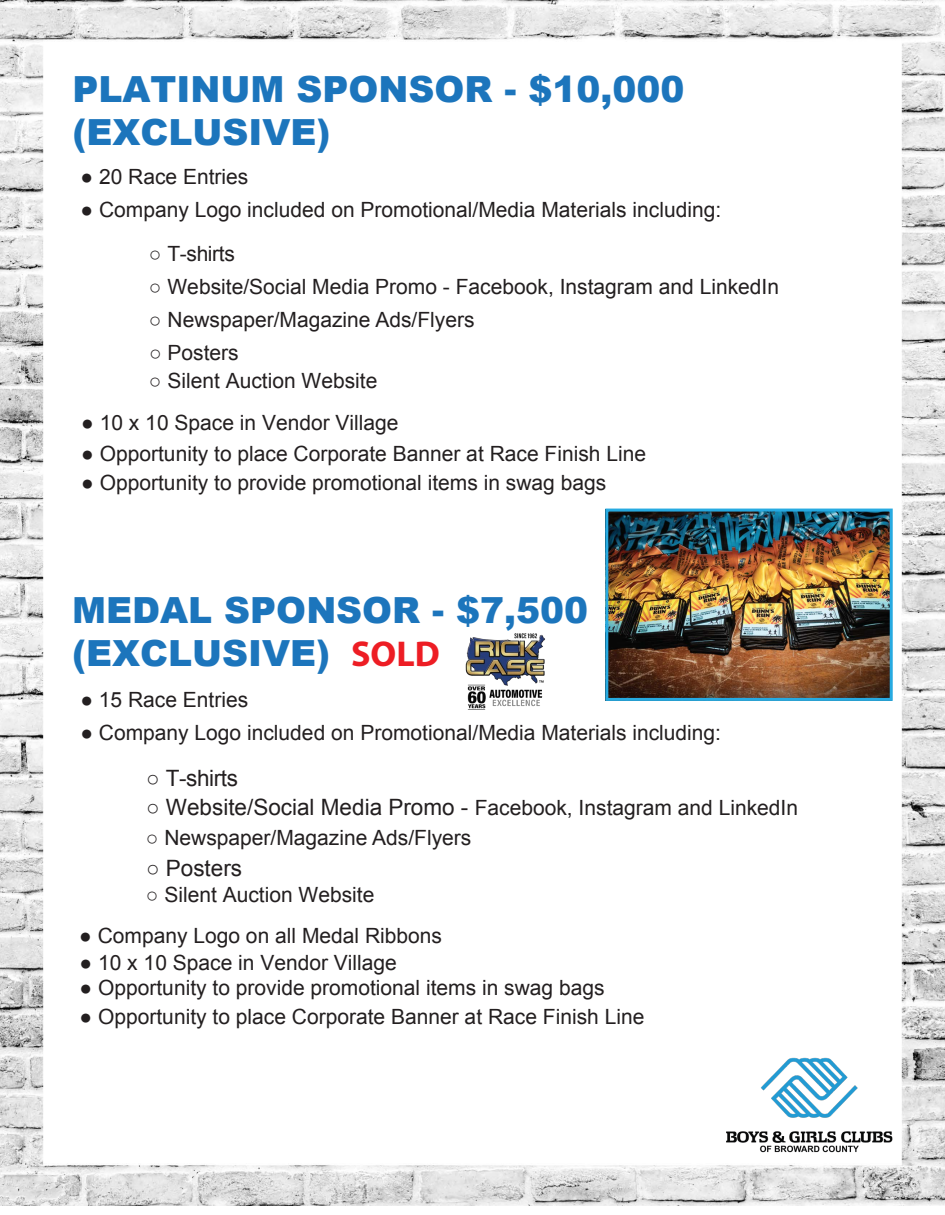
<style>
.page{position:relative;width:945px;height:1215px;background:#fff}
.page>*{position:absolute;margin:0;border:0;box-sizing:border-box;transform-origin:0 0}
.t1{font:900 36px/43.2px "Arial";color:#1c75bc}
.t2{font:700 36px "Myriad Pro";color:#ed1d24}
.t3{font:22.5px "Arial";color:#231f20}
.t4{font:21px "Arial";color:#231f20}
.s1{font-size:22.5px}
</style>
<div class="page">
<img style="left:0;top:0;width:945px;height:1206px">
<img style="left:609px;top:513px;width:280px;height:184px">
<div style="left:605px;top:509px;width:288px;height:192px;border:3px solid #27aae1"></div>
<img style="left:717px;top:1053px;width:183px;height:105px">
<img style="left:462px;top:629px;width:87px;height:84px">
<h1 class="t1" style="left:72px;top:66px;width:613px">PLATINUM SPONSOR - $10,000 (EXCLUSIVE)</h1>
<p class="t4" style="left:81px;top:163px;width:169px">● 20 Race Entries</p>
<p class="t4" style="left:81px;top:196px;width:642px">● Company Logo included on Promotional/Media Materials including:</p>
<p class="t4" style="left:149px;top:240px;width:87px">○ T-shirts</p>
<p class="t4" style="left:149px;top:273px;width:632px">○ Website/Social Media Promo - Facebook, Instagram and LinkedIn</p>
<p class="t4" style="left:149px;top:306px;width:327px">○ Newspaper/Magazine Ads/Flyers</p>
<p class="t4" style="left:149px;top:339px;width:91px">○ Posters</p>
<p class="t4" style="left:149px;top:367px;width:230px">○ Silent Auction Website</p>
<p class="t4" style="left:81px;top:409px;width:319px">● 10 x 10 Space in Vendor Village</p>
<p class="t4" style="left:81px;top:469px;width:527px">● Opportunity to provide promotional items in swag bags</p>
<p class="t4" style="left:81px;top:440px;width:566px">● Opportunity to place Corporate Banner at Race Finish Line</p>
<h1 class="t1" style="left:72px;top:588px;width:518px">MEDAL SPONSOR - $7,500 (EXCLUSIVE)</h1>
<h1 class="t2" style="left:351px;top:631px;width:90px">SOLD</h1>
<p class="t4" style="left:80px;top:686px;width:169px">● 15 Race Entries</p>
<p class="t4" style="left:80px;top:719px;width:642px">● Company Logo included on Promotional/Media Materials including:</p>
<p class="t3" style="left:146px;top:764px;width:94px">○ T-shirts</p>
<p class="t4" style="left:146px;top:794px;width:654px"><span class="s1">○ Website/Social Media Promo -</span> Facebook, Instagram and LinkedIn</p>
<p class="t4" style="left:146px;top:824px;width:327px">○ Newspaper/Magazine Ads/Flyers</p>
<p class="t3" style="left:146px;top:854px;width:98px">○ Posters</p>
<p class="t4" style="left:146px;top:881px;width:230px">○ Silent Auction Website</p>
<p class="t4" style="left:79px;top:922px;width:364px">● Company Logo on all Medal Ribbons</p>
<p class="t4" style="left:80px;top:949px;width:319px">● 10 x 10 Space in Vendor Village</p>
<p class="t4" style="left:80px;top:974px;width:527px">● Opportunity to provide promotional items in swag bags</p>
<p class="t4" style="left:80px;top:1003px;width:566px">● Opportunity to place Corporate Banner at Race Finish Line</p>
</div>
